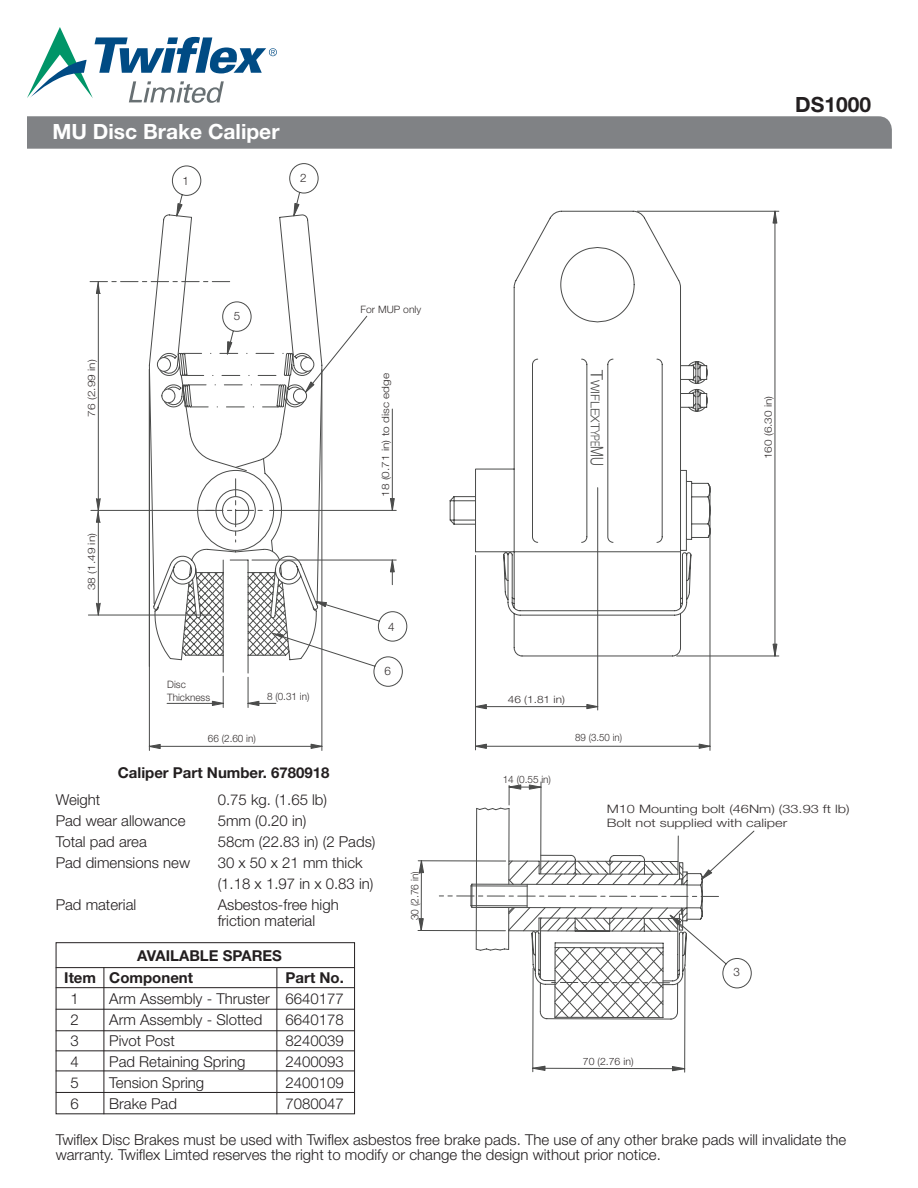
<style>
.page{position:relative;width:918px;height:1188px;background:#fff}
.page>*{position:absolute;margin:0;border:0;box-sizing:border-box;transform-origin:0 0}
.t1{font:700 21px "Helvetica Neue LT Std";color:#fff}
.t2{font:700 21px "Helvetica Neue LT Std";color:#231f20}
.t3{font:300 15px/21px "Helvetica Neue LT Std";color:#231f20}
.t4{font:700 15px "Helvetica Neue LT Std";color:#231f20}
.t5{font:300 12.15px "Helvetica Neue LT Std";color:#4a4b4a;scale:1.04 1}
.t6{font:300 11.7px/13.8px "Helvetica Neue LT Std";color:#332e2e;scale:1.25 1}
.t7{font:300 11.7px "Helvetica Neue LT Std";color:#332e2e}
.t8{font:300 10.5px "Helvetica Neue LT Std";color:#332e2e}
.t9{font:300 10.2px/12.3px "Helvetica Neue LT Std";color:#332e2e}
.t10{font:300 10.2px "Helvetica Neue LT Std";color:#332e2e;scale:1.16 1}
.t11{font:300 10.2px "Helvetica Neue LT Std";color:#332e2e;scale:.96 1}
.s1{font-size:16.95px}
.s2{font-size:12.3px}
.s3{font-size:17.55px}
</style>
<div class="page">
<svg style="left:27px;top:27px;width:250px;height:76px"></svg>
<div style="left:27px;top:116px;width:865px;height:33px;background:#808285"></div>
<div style="left:56px;top:942px;width:299px;height:172px;border:1px solid #231f20"></div>
<hr style="left:56px;top:967px;width:298px;height:1px;background:#231f20">
<hr style="left:56px;top:987px;width:298px;height:1px;background:#231f20">
<hr style="left:56px;top:1009px;width:298px;height:1px;background:#231f20">
<hr style="left:56px;top:1030px;width:298px;height:1px;background:#231f20">
<hr style="left:56px;top:1050px;width:298px;height:1px;background:#231f20">
<hr style="left:56px;top:1071px;width:298px;height:1px;background:#231f20">
<hr style="left:56px;top:1092px;width:298px;height:1px;background:#231f20">
<hr style="left:104px;top:967px;width:1px;height:147px;background:#231f20">
<hr style="left:277px;top:968px;width:1px;height:146px;background:#231f20">
<hr style="left:637px;top:211px;width:142px;height:1px;background:#4a4b4a">
<hr style="left:677px;top:656px;width:102px;height:1px;background:#4a4b4a">
<hr style="left:149px;top:369px;width:1px;height:381px;background:#4a4b4a">
<svg style="left:149px;top:214px;width:23px;height:530px"></svg>
<svg style="left:153px;top:215px;width:19px;height:446px"></svg>
<hr style="left:684px;top:969px;width:1px;height:103px;background:#4a4b4a">
<hr style="left:533px;top:968px;width:1px;height:104px;background:#4a4b4a">
<svg style="left:161px;top:408px;width:11px;height:339px"></svg>
<svg style="left:148px;top:744px;width:13px;height:5px"></svg>
<svg style="left:532px;top:1065px;width:154px;height:7px"></svg>
<svg style="left:772px;top:210px;width:6px;height:447px"></svg>
<hr style="left:98px;top:282px;width:1px;height:333px;background:#4a4b4a">
<hr style="left:91px;top:510px;width:123px;height:1px;background:#4a4b4a">
<hr style="left:88px;top:615px;width:123px;height:1px;background:#4a4b4a">
<svg style="left:90px;top:281px;width:82px;height:13px"></svg>
<svg style="left:96px;top:602px;width:5px;height:14px"></svg>
<svg style="left:96px;top:498px;width:5px;height:25px"></svg>
<svg style="left:532px;top:830px;width:222px;height:190px"></svg>
<svg style="left:172px;top:163px;width:580px;height:825px"></svg>
<svg style="left:293px;top:203px;width:6px;height:13px"></svg>
<svg style="left:176px;top:203px;width:7px;height:14px"></svg>
<svg style="left:160px;top:316px;width:207px;height:92px"></svg>
<svg style="left:181px;top:458px;width:226px;height:229px"></svg>
<div style="left:268px;top:762px;width:65px;height:20px;background:#fff"></div>
<p class="t1" style="left:52px;top:118px;width:229px">MU Disc Brake Caliper</p>
<p class="t7" style="left:183px;top:174px;width:8px">1</p>
<p class="t7" style="left:300px;top:171px;width:8px">2</p>
<p class="t10" style="left:85px;top:417px;width:51px;rotate:-90deg">76 (2.99 in)</p>
<p class="t7" style="left:234px;top:309px;width:8px">5</p>
<p class="t10" style="left:85px;top:590px;width:51px;rotate:-90deg">38 (1.49 in)</p>
<p class="t9" style="left:167px;top:678px;width:44px">Disc<br>Thickness</p>
<p class="t9" style="left:267px;top:690px;width:44px">8 (0.31 in)</p>
<p class="t9" style="left:208px;top:732px;width:49px">66 (2.60 in)</p>
<p class="t4" style="left:118px;top:763px;width:171px">Caliper Part Number. 76</p>
<p class="t4" style="left:271px;top:763px;width:60px">6780918</p>
<p class="t9" style="left:361px;top:303px;width:62px">For MUP only</p>
<p class="t10" style="left:379px;top:497px;width:108px;rotate:-90deg">18 (0.71 in) to disc edge</p>
<p class="t7" style="left:388px;top:619px;width:8px">4</p>
<p class="t7" style="left:384px;top:664px;width:8px">6</p>
<p class="t5" style="left:602px;top:370px;width:94px;rotate:90deg"><span class="s1">T</span>WIFLEXT<span class="s2">YPE</span><span class="s3">MU</span></p>
<p class="t10" style="left:508px;top:693px;width:51px">46 (1.81 in)</p>
<p class="t11" style="left:575px;top:731px;width:50px">89 (3.50 in)</p>
<p class="t9" style="left:503px;top:773px;width:50px">14 (0.55 in)</p>
<p class="t2" style="left:795px;top:91px;width:77px">DS1000</p>
<p class="t10" style="left:762px;top:459px;width:56px;rotate:-90deg">160 (6.30 in)</p>
<p class="t3" style="left:56px;top:788px;width:46px">Weight</p>
<p class="t3" style="left:218px;top:788px;width:111px">0.75 kg. (1.65 lb)</p>
<p class="t3" style="left:56px;top:809px;width:131px">Pad wear allowance</p>
<p class="t3" style="left:218px;top:809px;width:90px">5mm (0.20 in)</p>
<p class="t3" style="left:56px;top:830px;width:93px">Total pad area</p>
<p class="t3" style="left:218px;top:830px;width:159px">58cm (22.83 in) (2 Pads)</p>
<p class="t3" style="left:56px;top:851px;width:136px">Pad dimensions new</p>
<p class="t3" style="left:218px;top:851px;width:157px">30 x 50 x 21 mm thick (1.18 x 1.97 in x 0.83 in)</p>
<p class="t3" style="left:56px;top:893px;width:82px">Pad material</p>
<p class="t3" style="left:218px;top:893px;width:123px">Asbestos-free high</p>
<p class="t3" style="left:218px;top:910px;width:99px">friction material</p>
<p class="t4" style="left:137px;top:946px;width:146px">AVAILABLE SPARES</p>
<p class="t4" style="left:64px;top:969px;width:130px">Item Component</p>
<p class="t4" style="left:286px;top:969px;width:60px">Part No.</p>
<p class="t3" style="left:71px;top:988px;width:10px">1</p>
<p class="t3" style="left:109px;top:988px;width:236px">Arm Assembly - Thruster 6640177</p>
<p class="t3" style="left:71px;top:1009px;width:10px">2</p>
<p class="t3" style="left:109px;top:1009px;width:155px">Arm Assembly - Slotted</p>
<p class="t3" style="left:286px;top:1009px;width:60px">6640178</p>
<p class="t3" style="left:71px;top:1030px;width:10px">3</p>
<p class="t3" style="left:109px;top:1030px;width:67px">Pivot Post</p>
<p class="t3" style="left:286px;top:1030px;width:60px">8240039</p>
<p class="t3" style="left:71px;top:1051px;width:10px">4</p>
<p class="t3" style="left:109px;top:1051px;width:138px">Pad Retaining Spring</p>
<p class="t3" style="left:286px;top:1051px;width:60px">2400093</p>
<p class="t3" style="left:71px;top:1072px;width:10px">5</p>
<p class="t3" style="left:109px;top:1072px;width:97px">Tension Spring</p>
<p class="t3" style="left:286px;top:1072px;width:60px">2400109</p>
<p class="t3" style="left:71px;top:1093px;width:10px">6</p>
<p class="t3" style="left:109px;top:1093px;width:69px">Brake Pad</p>
<p class="t3" style="left:286px;top:1093px;width:60px">7080047</p>
<p class="t3" style="left:56px;top:1132px;width:792px;line-height:15px">Twiflex Disc Brakes must be used with Twiflex asbestos free brake pads. The use of any other brake pads will invalidate the warranty. Twiflex Limted reserves the right to modify or change the design without prior notice.</p>
<p class="t6" style="left:607px;top:802px;width:196px">M10 Mounting bolt (46Nm) (33.93 ft lb)<br>Bolt not supplied with caliper</p>
<p class="t8" style="left:408px;top:920px;width:51px;rotate:-90deg">30 (2.76 in)</p>
<p class="t7" style="left:734px;top:965px;width:8px">3</p>
<p class="t9" style="left:583px;top:1055px;width:52px">70 (2.76 in)</p>
</div>
